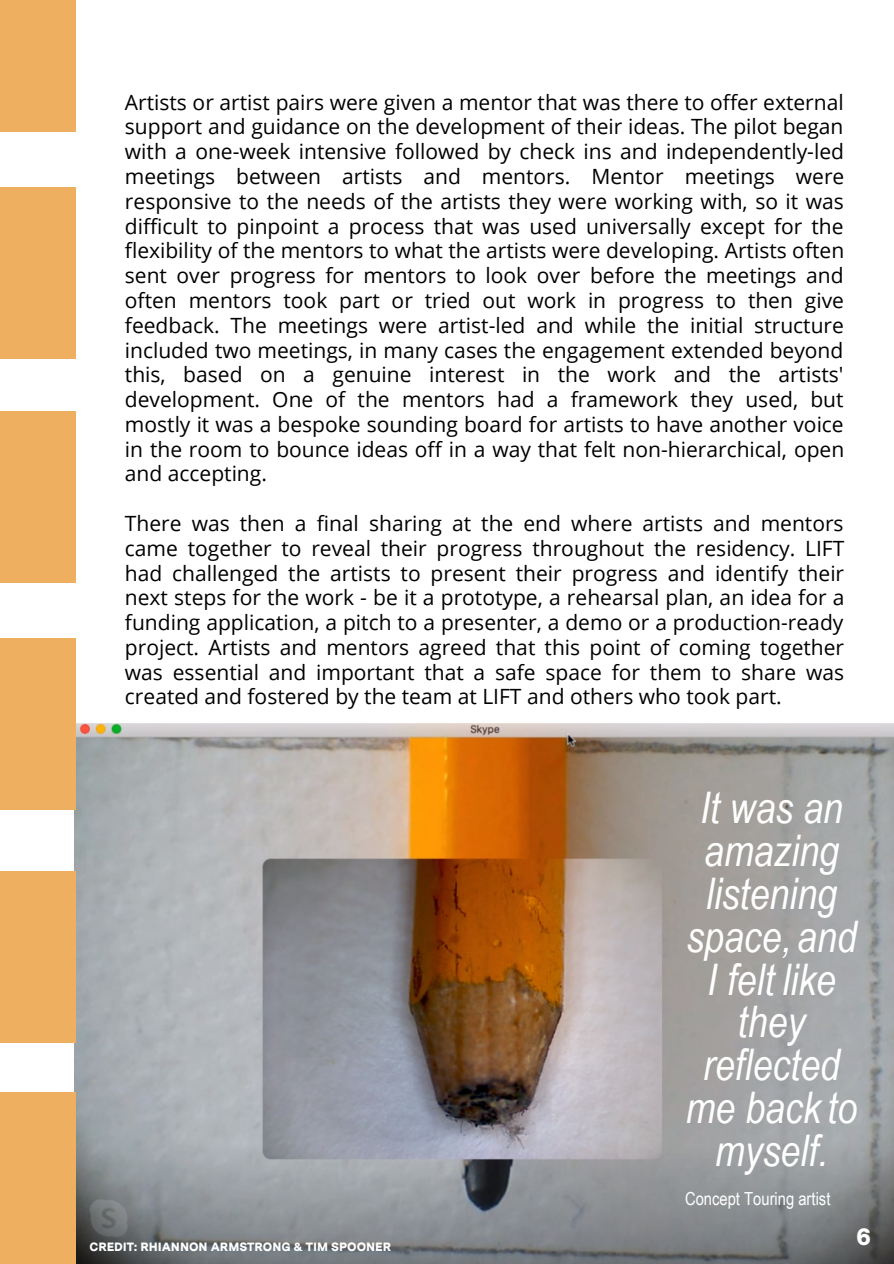
<style>
.page{position:relative;width:894px;height:1264px;background:#fff}
.page>*{position:absolute;margin:0;border:0;box-sizing:border-box;transform-origin:0 0}
.t1{font:italic 43.5px/42.8px "Arial Narrow";color:#fff;text-align:center}
.t2{font:900 24px "Messina Sans";color:#fff}
.t3{font:21px/24.8px "Open Sans";color:#000;text-align:justify}
.t4{font:18px "Arial Narrow";color:#fff}
.t5{font:900 12px "Messina Sans";color:#fff}
</style>
<div class="page">
<img style="left:75px;top:723px;width:818px;height:540px">
<div style="left:0;top:0;width:75px;height:132px;background:#efaf60"></div>
<div style="left:0;top:188px;width:75px;height:171px;background:#efaf60"></div>
<div style="left:0;top:411px;width:75px;height:172px;background:#efaf60"></div>
<div style="left:0;top:638px;width:75px;height:171px;background:#efaf60"></div>
<div style="left:0;top:871px;width:75px;height:171px;background:#efaf60"></div>
<div style="left:0;top:1092px;width:75px;height:171px;background:#efaf60"></div>
<p class="t3" style="left:125px;top:89px;width:720px">Artists or artist pairs were given a mentor that was there to offer external support and guidance on the development of their ideas. The pilot began with a one-week intensive followed by check ins and independently-led meetings between artists and mentors. Mentor meetings were responsive to the needs of the artists they were working with, so it was difficult to pinpoint a process that was used universally except for the flexibility of the mentors to what the artists were developing. Artists often sent over progress for mentors to look over before the meetings and often mentors took part or tried out work in progress to then give feedback. The meetings were artist-led and while the initial structure included two meetings, in many cases the engagement extended beyond this, based on a genuine interest in the work and the artists' development. One of the mentors had a framework they used, but mostly it was a bespoke sounding board for artists to have another voice in the room to bounce ideas off in a way that felt non-hierarchical, open and accepting.</p>
<p class="t3" style="left:125px;top:510px;width:721px">There was then a final sharing at the end where artists and mentors came together to reveal their progress throughout the residency. LIFT had challenged the artists to present their progress and identify their next steps for the work - be it a prototype, a rehearsal plan, an idea for a funding application, a pitch to a presenter, a demo or a production-ready project. Artists and mentors agreed that this point of coming together was essential and important that a safe space for them to share was created and fostered by the team at LIFT and others who took part.</p>
<p class="t5" style="left:89px;top:1239px;width:303px">CREDIT: RHIANNON ARMSTRONG &amp; TIM SPOONER</p>
<h1 class="t1" style="left:685px;top:786px;width:173px">It was an amazing listening space, and<br>I felt like they reflected me back to myself.</h1>
<p class="t4" style="left:684px;top:1185px;width:147px">Concept Touring artist</p>
<p class="t2" style="left:856px;top:1221px;width:16px">6</p>
</div>
